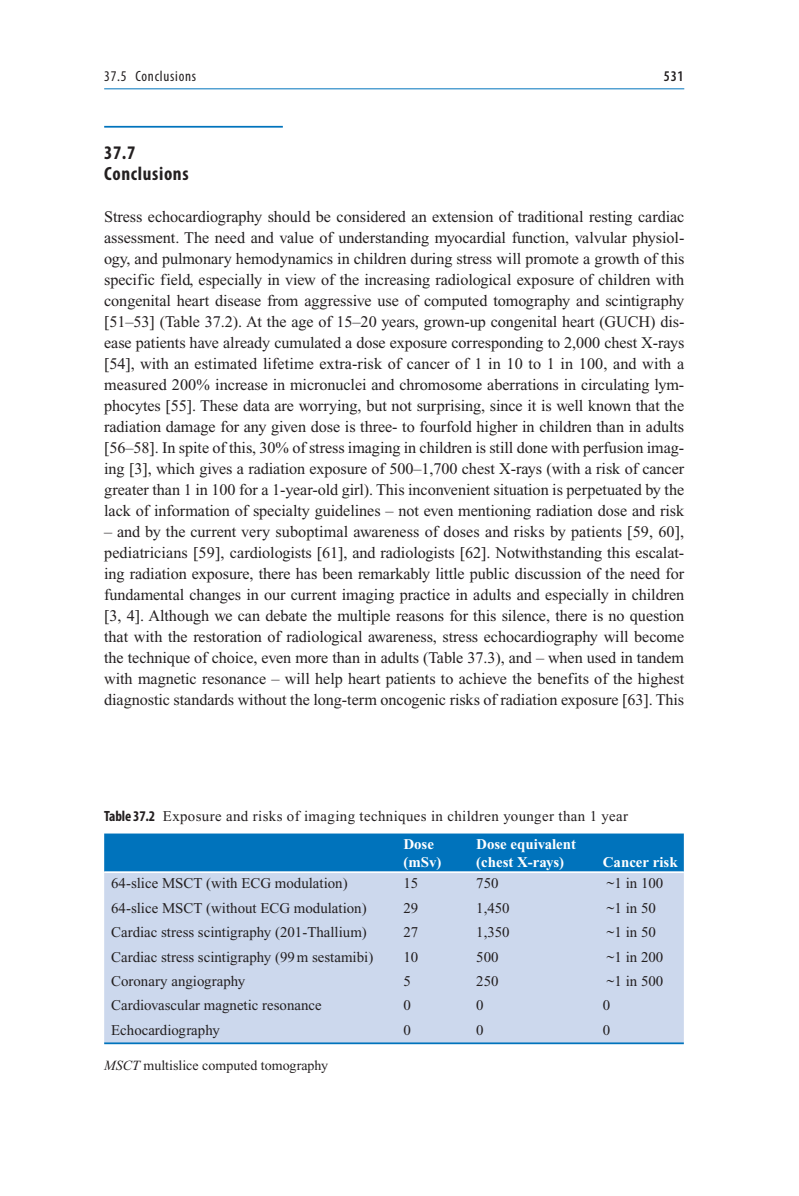
<style>
.page{position:relative;width:799px;height:1196px;background:#fff}
.page>*{position:absolute;margin:0;border:0;box-sizing:border-box;transform-origin:0 0}
.t1{font:700 condensed 19.25px/21px "Myriad Pro";letter-spacing:.035em;color:#231f20}
.t2{font:16.1px/21px "Times";letter-spacing:-.005em;color:#231f20;text-align:justify}
.t3{font:14.88px "Times";color:#231f20}
.t4{font:14.88px/28.2px "Times";letter-spacing:.025em;color:#231f20}
.t5{font:700 14.88px/17.5px "Times";color:#fff}
.t6{font:condensed 14.88px "Myriad Pro";letter-spacing:.05em;color:#231f20}
.t7{font:600 condensed 14.88px "Myriad Pro";color:#231f20}
.t8{font:14px "Times";color:#231f20}
.s1{font-family:"Myriad Pro";font-weight:700;font-stretch:condensed}
.s2{font-weight:700;color:#fff}
.s3{font-style:italic}
</style>
<div class="page">
<hr style="left:104px;top:88px;width:580px;height:1px;background:#0073bc">
<hr style="left:104px;top:126px;width:179px;height:2px;background:#0073bc">
<div style="left:104px;top:833px;width:580px;height:38px;background:#0073bc"></div>
<div style="left:104px;top:873px;width:580px;height:169px;background:#ccd8ed"></div>
<hr style="left:104px;top:1042px;width:580px;height:2px;background:#0073bc">
<p class="t6" style="left:104px;top:71px;width:93px">37.5 Conclusions</p>
<p class="t7" style="left:664px;top:71px;width:21px">531</p>
<p class="t1" style="left:104px;top:144px;width:86px">37.7<br>Conclusions</p>
<p class="t2" style="left:104px;top:208px;width:581px">Stress echocardiography should be considered an extension of traditional resting cardiac assessment. The need and value of understanding myocardial function, valvular physiol&shy;ogy, and pulmonary hemodynamics in children during stress will promote a growth of this specific field, especially in view of the increasing radiological exposure of children with congenital heart disease from aggressive use of computed tomography and scintigraphy [51–53] (Table 37.2). At the age of 15–20 years, grown-up congenital heart (GUCH) dis&shy;ease patients have already cumulated a dose exposure corresponding to 2,000 chest X-rays [54], with an estimated lifetime extra-risk of cancer of 1 in 10 to 1 in 100, and with a measured 200% increase in micronuclei and chromosome aberrations in circulating lym&shy;phocytes [55]. These data are worrying, but not surprising, since it is well known that the radiation damage for any given dose is three- to fourfold higher in children than in adults [56–58]. In spite of this, 30% of stress imaging in children is still done with perfusion imag&shy;ing [3], which gives a radiation exposure of 500–1,700 chest X-rays (with a risk of cancer greater than 1 in 100 for a 1-year-old girl). This inconvenient situation is perpetuated by the lack of information of specialty guidelines – not even mentioning radiation dose and risk</p>
<p class="t2" style="left:104px;top:523px;width:581px">– and by the current very suboptimal awareness of doses and risks by patients [59, 60], pediatricians [59], cardiologists [61], and radiologists [62]. Notwithstanding this escalat&shy;ing radiation exposure, there has been remarkably little public discussion of the need for fundamental changes in our current imaging practice in adults and especially in children [3, 4]. Although we can debate the multiple reasons for this silence, there is no question that with the restoration of radiological awareness, stress echocardiography will become the technique of choice, even more than in adults (Table 37.3), and – when used in tandem with magnetic resonance – will help heart patients to achieve the benefits of the highest diagnostic standards without the long-term oncogenic risks of radiation exposure [63]. This</p>
<p class="t4" style="left:403px;top:803px;width:226px;text-indent:-299px"><span class="s1">Table 37.2</span> Exposure and risks of imaging techniques in children younger than 1 year<br><span class="s2">Dose</span></p>
<p class="t5" style="left:403px;top:854px;width:40px">(mSv)</p>
<p class="t5" style="left:476px;top:837px;width:101px">Dose equivalent (chest X-rays)</p>
<p class="t5" style="left:603px;top:854px;width:76px">Cancer risk</p>
<p class="t3" style="left:111px;top:878px;width:238px">64-slice MSCT (with ECG modulation)</p>
<p class="t3" style="left:403px;top:878px;width:16px">15</p>
<p class="t3" style="left:476px;top:878px;width:24px">750</p>
<p class="t3" style="left:606px;top:878px;width:58px">~1 in 100</p>
<p class="t3" style="left:111px;top:902px;width:257px">64-slice MSCT (without ECG modulation)</p>
<p class="t3" style="left:403px;top:902px;width:16px">29</p>
<p class="t3" style="left:476px;top:902px;width:35px">1,450</p>
<p class="t3" style="left:606px;top:902px;width:51px">~1 in 50</p>
<p class="t3" style="left:111px;top:926px;width:257px">Cardiac stress scintigraphy (201-Thallium)</p>
<p class="t3" style="left:403px;top:926px;width:16px">27</p>
<p class="t3" style="left:476px;top:926px;width:35px">1,350</p>
<p class="t3" style="left:606px;top:926px;width:51px">~1 in 50</p>
<p class="t3" style="left:111px;top:951px;width:263px">Cardiac stress scintigraphy (99 m sestamibi)</p>
<p class="t3" style="left:403px;top:951px;width:16px">10</p>
<p class="t3" style="left:476px;top:951px;width:24px">500</p>
<p class="t3" style="left:606px;top:951px;width:58px">~1 in 200</p>
<p class="t3" style="left:111px;top:975px;width:136px">Coronary angiography</p>
<p class="t3" style="left:403px;top:975px;width:9px">5</p>
<p class="t3" style="left:476px;top:975px;width:24px">250</p>
<p class="t3" style="left:606px;top:975px;width:58px">~1 in 500</p>
<p class="t3" style="left:111px;top:1000px;width:212px">Cardiovascular magnetic resonance</p>
<p class="t3" style="left:403px;top:1000px;width:9px">0</p>
<p class="t3" style="left:476px;top:1000px;width:9px">0</p>
<p class="t3" style="left:603px;top:1000px;width:9px">0</p>
<p class="t3" style="left:111px;top:1024px;width:110px">Echocardiography</p>
<p class="t3" style="left:403px;top:1024px;width:9px">0</p>
<p class="t3" style="left:476px;top:1024px;width:9px">0</p>
<p class="t3" style="left:603px;top:1024px;width:9px">0</p>
<p class="t8" style="left:104px;top:1060px;width:225px"><span class="s3">MSCT</span> multislice computed tomography</p>
</div>
